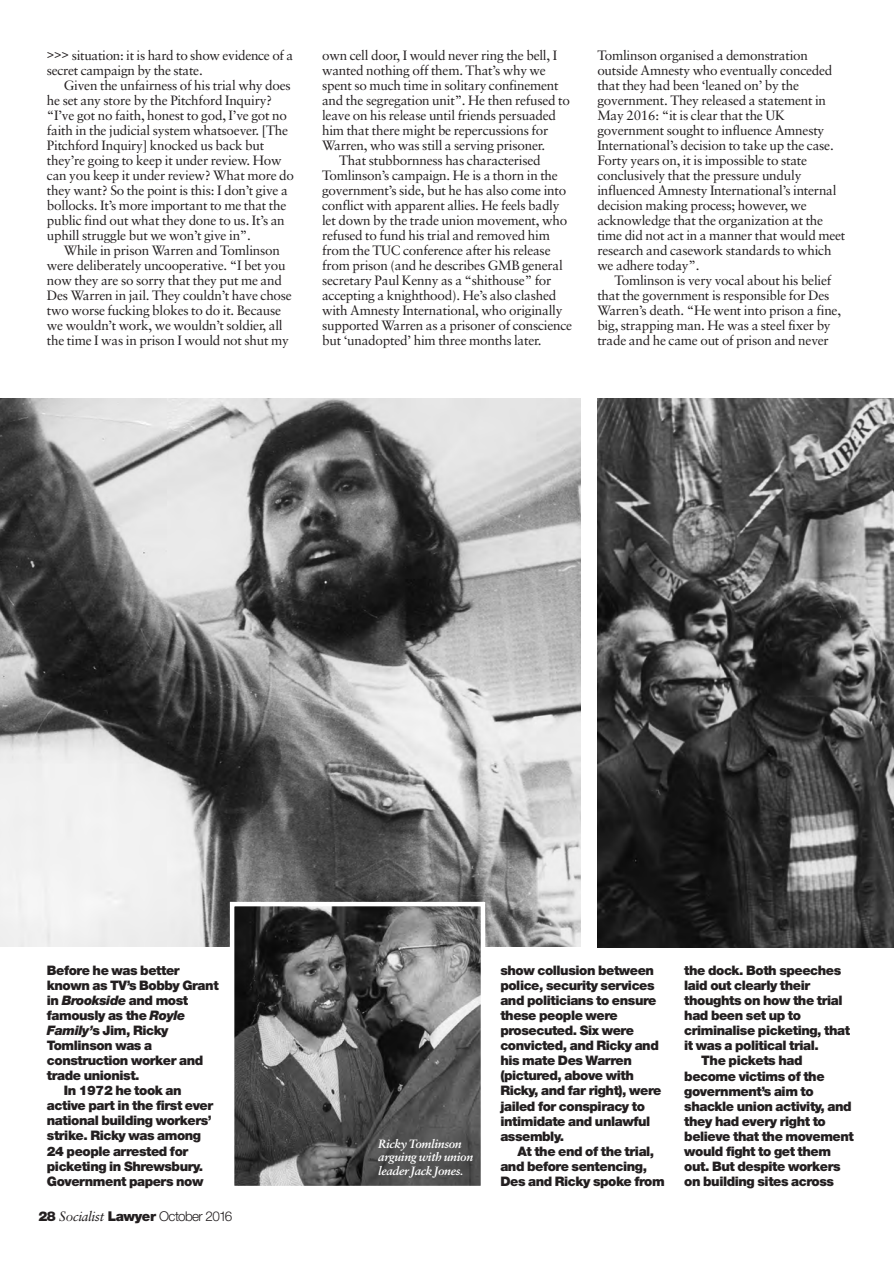
<style>
.page{position:relative;width:894px;height:1265px;background:#fff}
.page>*{position:absolute;margin:0;border:0;box-sizing:border-box;transform-origin:0 0}
.t1{font:13.5px/15px "Sabon";letter-spacing:-.015em;color:#231f20}
.t2{font:300 13.5px "Helvetica Neue CE";letter-spacing:-.05em;color:#231f20}
.t3{font:900 13.2px/15px "Helvetica Neue CE";letter-spacing:-.035em;color:#231f20}
.t4{font:italic 700 12px/13.5px "Sabon";letter-spacing:-.03em;color:#fff}
.s1{font-style:italic}
.s2{font-weight:900}
.s3{font-family:"Sabon";font-weight:400;font-style:italic}
</style>
<div class="page">
<img style="left:0;top:398px;width:580px;height:548px">
<img style="left:597px;top:398px;width:296px;height:549px">
<img style="left:235px;top:906px;width:245px;height:278px">
<div style="left:230px;top:901px;width:255px;height:288px;border:4px solid #fff"></div>
<p class="t1" style="left:47px;top:49px;width:248px;text-indent:25px">situation: it is hard to show evidence of a secret campaign by the state.</p>
<p class="t1" style="left:47px;top:79px;width:248px;text-indent:17px">Given the unfairness of his trial why does he set any store by the Pitchford Inquiry? “I’ve got no faith, honest to god, I’ve got no faith in the judicial system whatsoever. [The Pitchford Inquiry] knocked us back but they’re going to keep it under review. How can you keep it under review? What more do they want? So the point is this: I don’t give a bollocks. It’s more important to me that the public find out what they done to us. It’s an uphill struggle but we won’t give in”.</p>
<p class="t1" style="left:47px;top:244px;width:246px;text-indent:17px">While in prison Warren and Tomlinson were deliberately uncooperative. “I bet you now they are so sorry that they put me and Des Warren in jail. They couldn’t have chose two worse fucking blokes to do it. Because we wouldn’t work, we wouldn’t soldier, all the time I was in prison I would not shut my</p>
<p class="t1" style="left:47px;top:47px;width:23px">&gt;&gt;&gt;</p>
<p class="t1" style="left:322px;top:49px;width:236px">own cell door, I would never ring the bell, I</p>
<p class="t1" style="left:322px;top:64px;width:225px">wanted nothing off them. That’s why we</p>
<p class="t1" style="left:322px;top:79px;width:238px">spent so much time in solitary confinement</p>
<p class="t1" style="left:322px;top:94px;width:249px">and the segregation unit”. He then refused to</p>
<p class="t1" style="left:322px;top:109px;width:235px">leave on his release until friends persuaded</p>
<p class="t1" style="left:322px;top:124px;width:228px">him that there might be repercussions for</p>
<p class="t1" style="left:322px;top:139px;width:224px">Warren, who was still a serving prisoner.</p>
<p class="t1" style="left:339px;top:154px;width:203px">That stubbornness has characterised</p>
<p class="t1" style="left:322px;top:169px;width:237px">Tomlinson’s campaign. He is a thorn in the</p>
<p class="t1" style="left:322px;top:184px;width:245px">government’s side, but he has also come into</p>
<p class="t1" style="left:322px;top:199px;width:239px">conflict with apparent allies. He feels badly</p>
<p class="t1" style="left:322px;top:214px;width:246px">let down by the trade union movement, who</p>
<p class="t1" style="left:322px;top:229px;width:229px">refused to fund his trial and removed him</p>
<p class="t1" style="left:322px;top:244px;width:230px">from the TUC conference after his release</p>
<p class="t1" style="left:322px;top:259px;width:242px">from prison (and he describes GMB general</p>
<p class="t1" style="left:322px;top:274px;width:231px">secretary Paul Kenny as a “shithouse” for</p>
<p class="t1" style="left:322px;top:289px;width:235px">accepting a knighthood). He’s also clashed</p>
<p class="t1" style="left:322px;top:303px;width:242px">with Amnesty International, who originally</p>
<p class="t1" style="left:322px;top:318px;width:251px">supported Warren as a prisoner of conscience</p>
<p class="t1" style="left:322px;top:333px;width:221px">but ‘unadopted’ him three months later.</p>
<p class="t1" style="left:597px;top:48px;width:249px">Tomlinson organised a demonstration outside Amnesty who eventually conceded that they had been ‘leaned on’ by the government. They released a statement in May 2016: “it is clear that the UK government sought to influence Amnesty International’s decision to take up the case.<br>Forty years on, it is impossible to state conclusively that the pressure unduly influenced Amnesty International’s internal decision making process; however, we acknowledge that the organization at the time did not act in a manner that would meet research and casework standards to which we adhere today”.</p>
<p class="t1" style="left:597px;top:273px;width:245px;text-indent:17px">Tomlinson is very vocal about his belief that the government is responsible for Des Warren’s death. “He went into prison a fine, big, strapping man. He was a steel fixer by trade and he came out of prison and never</p>
<p class="t3" style="left:47px;top:964px;width:134px">Before he was better</p>
<p class="t3" style="left:47px;top:979px;width:173px">known as TV’s Bobby Grant</p>
<p class="t3" style="left:47px;top:994px;width:143px">in <span class="s1">Brookside</span> and most</p>
<p class="t3" style="left:47px;top:1009px;width:140px">famously as the <span class="s1">Royle</span></p>
<p class="t3" style="left:47px;top:1024px;width:123px"><span class="s1">Family’</span>s Jim, Ricky</p>
<p class="t3" style="left:47px;top:1039px;width:107px">Tomlinson was a</p>
<p class="t3" style="left:47px;top:1054px;width:158px">construction worker and</p>
<p class="t3" style="left:47px;top:1069px;width:94px">trade unionist.</p>
<p class="t3" style="left:64px;top:1084px;width:119px">In 1972 he took an</p>
<p class="t3" style="left:47px;top:1099px;width:168px">active part in the first ever</p>
<p class="t3" style="left:47px;top:1114px;width:166px">national building workers’</p>
<p class="t3" style="left:47px;top:1129px;width:156px">strike. Ricky was among</p>
<p class="t3" style="left:47px;top:1144px;width:143px">24 people arrested for</p>
<p class="t3" style="left:47px;top:1159px;width:158px">picketing in Shrewsbury.</p>
<p class="t3" style="left:47px;top:1174px;width:158px">Government papers now</p>
<p class="t2" style="left:38px;top:1211px;width:195px"><span class="s2">28</span> <span class="s3">Socialist</span> <span class="s2">Lawyer</span> October 2016</p>
<p class="t4" style="left:378px;top:1137px;width:96px">Ricky Tomlinson arguing with union leader Jack Jones.</p>
<p class="t3" style="left:500px;top:964px;width:163px">show collusion between police, security services and politicians to ensure these people were prosecuted. Six were convicted, and Ricky and his mate Des Warren (pictured, above with<br>Ricky, and far right), were jailed for conspiracy to intimidate and unlawful assembly.</p>
<p class="t3" style="left:500px;top:1144px;width:166px;text-indent:17px">At the end of the trial, and before sentencing,<br>Des and Ricky spoke from</p>
<p class="t3" style="left:684px;top:964px;width:158px">the dock. Both speeches</p>
<p class="t3" style="left:684px;top:979px;width:127px">laid out clearly their</p>
<p class="t3" style="left:684px;top:994px;width:160px">thoughts on how the trial</p>
<p class="t3" style="left:684px;top:1009px;width:118px">had been set up to</p>
<p class="t3" style="left:684px;top:1024px;width:167px">criminalise picketing, that</p>
<p class="t3" style="left:684px;top:1039px;width:136px">it was a political trial.</p>
<p class="t3" style="left:701px;top:1054px;width:103px">The pickets had</p>
<p class="t3" style="left:684px;top:1069px;width:142px">become victims of the</p>
<p class="t3" style="left:684px;top:1084px;width:131px">government’s aim to</p>
<p class="t3" style="left:684px;top:1099px;width:169px">shackle union activity, and</p>
<p class="t3" style="left:684px;top:1114px;width:143px">they had every right to</p>
<p class="t3" style="left:684px;top:1129px;width:171px">believe that the movement</p>
<p class="t3" style="left:684px;top:1144px;width:148px">would fight to get them</p>
<p class="t3" style="left:684px;top:1159px;width:158px">out. But despite workers</p>
<p class="t3" style="left:684px;top:1174px;width:151px">on building sites across</p>
</div>
